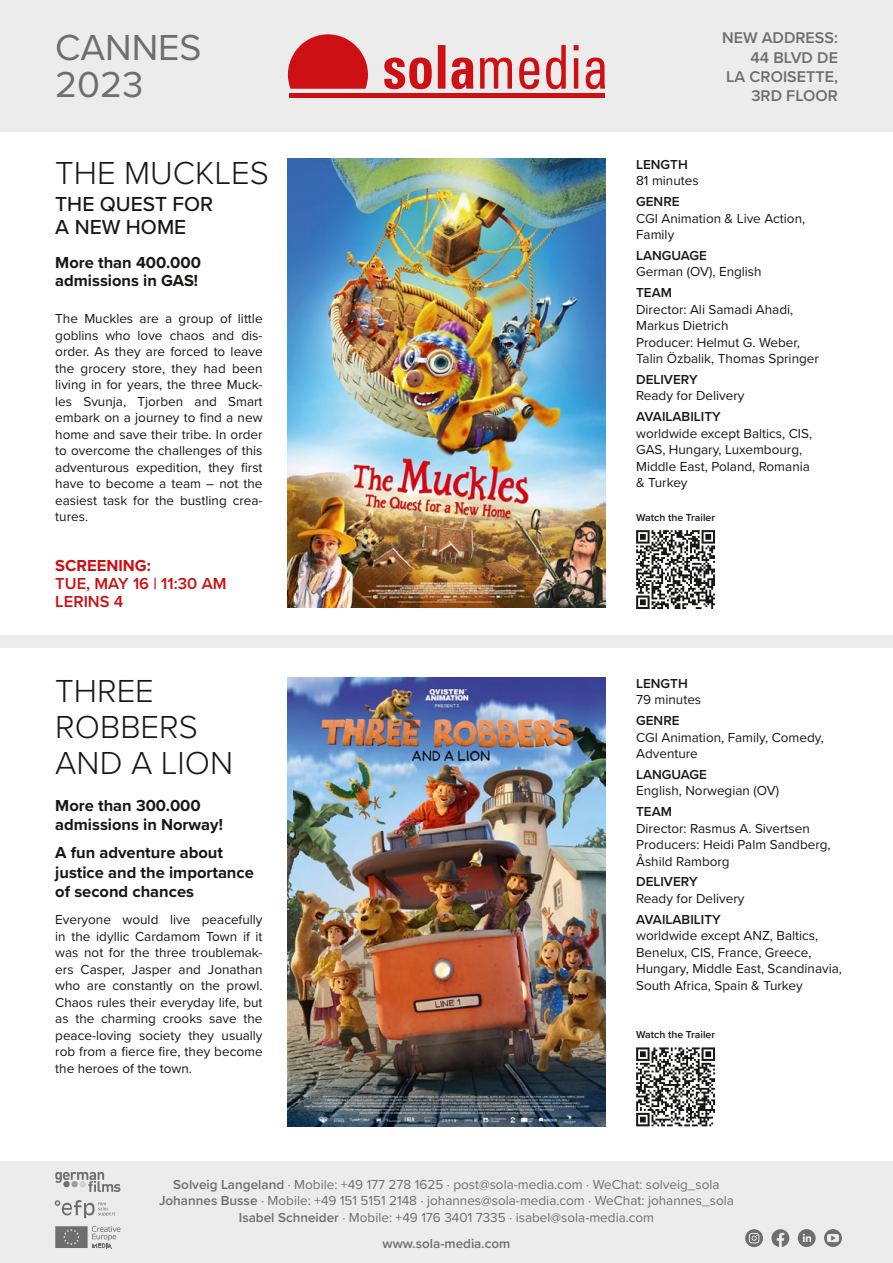
<style>
.page{position:relative;width:893px;height:1263px;background:#fff}
.page>*{position:absolute;margin:0;border:0;box-sizing:border-box;transform-origin:0 0}
.t1{font:37.5px/37.5px "Proxima Nova";color:#6e6e6e}
.t2{font:300 33px/36px "Proxima Nova";color:#181716}
.t3{font:500 21px/22.5px "Proxima Nova";color:#181716}
.t4{font:700 16.5px/19.5px "Proxima Nova";color:#181716}
.t5{font:600 16.5px/18px "Proxima Nova";color:#cd1013}
.t6{font:700 16.5px "Proxima Nova";color:#cd1013}
.t7{font:600 16.05px/19.4px "Proxima Nova";color:#6e6e6e;text-align:right}
.t8{font:13.5px/16.5px "Proxima Nova";color:#181716}
.t9{font:13.5px/16.5px "Proxima Nova";color:#6e6e6e;text-align:center}
.t10{font:600 13.5px "Proxima Nova";color:#181716}
.t11{font:600 13.5px "Proxima Nova";color:#6e6e6e}
.t12{font:600 10.5px "Proxima Nova";color:#181716}
.s1{font-weight:600}
</style>
<div class="page">
<div style="left:0;top:0;width:893px;height:131px;background:#ececec"></div>
<div style="left:0;top:1161px;width:893px;height:102px;background:#ececec"></div>
<svg style="left:288px;top:34px;width:80px;height:55px"></svg>
<svg style="left:384px;top:45px;width:221px;height:44px"></svg>
<hr style="left:289px;top:93px;width:316px;height:4px;background:#cd1013">
<svg style="left:771px;top:1229px;width:18px;height:18px"></svg>
<svg style="left:745px;top:1229px;width:18px;height:18px"></svg>
<svg style="left:798px;top:1229px;width:18px;height:18px"></svg>
<svg style="left:824px;top:1229px;width:18px;height:18px"></svg>
<svg style="left:55px;top:1226px;width:65px;height:23px"></svg>
<svg style="left:55px;top:1200px;width:60px;height:18px"></svg>
<svg style="left:55px;top:1172px;width:65px;height:20px"></svg>
<div style="left:0;top:635px;width:893px;height:13px;background:#ececec"></div>
<img style="left:288px;top:158px;width:317px;height:449px">
<svg style="left:636px;top:530px;width:79px;height:79px"></svg>
<img style="left:288px;top:677px;width:317px;height:449px">
<svg style="left:636px;top:1047px;width:79px;height:79px"></svg>
<h1 class="t1" style="left:55px;top:27px;width:148px">CANNES<br>2023</h1>
<p class="t7" style="left:722px;top:28px;width:117px">NEW ADDRESS:<br>44 BLVD DE<br>LA CROISETTE,<br>3RD FLOOR</p>
<h2 class="t2" style="left:55px;top:154px;width:215px">THE MUCKLES</h2>
<h3 class="t3" style="left:55px;top:192px;width:159px">THE QUEST FOR<br>A NEW HOME</h3>
<p class="t4" style="left:55px;top:253px;width:147px;line-height:18px">More than 400.000 admissions in GAS!</p>
<p class="t8" style="left:55px;top:310px;width:209px;text-align:justify">The Muckles are a group of little goblins who love chaos and dis&shy;order. As they are forced to leave the grocery store, they had been living in for years, the three Muck&shy;les Svunja, Tjorben and Smart embark on a journey to find a new home and save their tribe. In order to overcome the challenges of this adventurous expedition, they first have to become a team – not the easiest task for the bustling crea&shy;tures.</p>
<p class="t6" style="left:55px;top:553px;width:97px">SCREENING:</p>
<p class="t5" style="left:55px;top:574px;width:173px">TUE, MAY 16 | 11:30 AM<br>LERINS 4</p>
<h2 class="t2" style="left:55px;top:671px;width:179px">THREE<br>ROBBERS<br>AND A LION</h2>
<p class="t4" style="left:55px;top:795px;width:169px">More than 300.000 admissions in Norway!</p>
<p class="t4" style="left:55px;top:843px;width:200px">A fun adventure about justice and the importance of second chances</p>
<p class="t8" style="left:55px;top:911px;width:209px;text-align:justify">Everyone would live peacefully in the idyllic Cardamom Town if it was not for the three troublemak&shy;ers Casper, Jasper and Jonathan who are constantly on the prowl.<br>Chaos rules their everyday life, but as the charming crooks save the peace-loving society they usually rob from a fierce fire, they become the heroes of the town.</p>
<p class="t10" style="left:636px;top:154px;width:53px">LENGTH</p>
<p class="t8" style="left:636px;top:172px;width:64px">81 minutes</p>
<p class="t10" style="left:636px;top:192px;width:45px">GENRE</p>
<p class="t8" style="left:636px;top:209px;width:171px">CGI Animation &amp; Live Action,<br>Family</p>
<p class="t10" style="left:636px;top:245px;width:72px">LANGUAGE</p>
<p class="t8" style="left:636px;top:263px;width:127px">German (OV), English</p>
<p class="t10" style="left:636px;top:283px;width:37px">TEAM</p>
<p class="t8" style="left:636px;top:300px;width:184px">Director: Ali Samadi Ahadi,<br>Markus Dietrich<br>Producer: Helmut G. Weber,<br>Talin Özbalik, Thomas Springer</p>
<p class="t10" style="left:636px;top:369px;width:63px">DELIVERY</p>
<p class="t8" style="left:636px;top:387px;width:110px">Ready for Delivery</p>
<p class="t10" style="left:636px;top:407px;width:86px">AVAILABILITY</p>
<p class="t8" style="left:636px;top:424px;width:178px">worldwide except Baltics, CIS,<br>GAS, Hungary, Luxembourg,<br>Middle East, Poland, Romania &amp; Turkey</p>
<p class="t12" style="left:636px;top:509px;width:80px">Watch the Trailer</p>
<p class="t10" style="left:636px;top:673px;width:53px">LENGTH</p>
<p class="t8" style="left:636px;top:691px;width:67px">79 minutes</p>
<p class="t10" style="left:636px;top:710px;width:45px">GENRE</p>
<p class="t8" style="left:636px;top:728px;width:189px">CGI Animation, Family, Comedy,<br>Adventure</p>
<p class="t10" style="left:636px;top:764px;width:72px">LANGUAGE</p>
<p class="t8" style="left:636px;top:782px;width:144px">English, Norwegian (OV)</p>
<p class="t10" style="left:636px;top:801px;width:37px">TEAM</p>
<p class="t8" style="left:636px;top:819px;width:196px">Director: Rasmus A. Sivertsen<br>Producers: Heidi Palm Sandberg,<br>Åshild Ramborg</p>
<p class="t10" style="left:636px;top:872px;width:63px">DELIVERY</p>
<p class="t8" style="left:636px;top:889px;width:110px">Ready for Delivery</p>
<p class="t10" style="left:636px;top:909px;width:86px">AVAILABILITY</p>
<p class="t8" style="left:636px;top:927px;width:207px">worldwide except ANZ, Baltics,<br>Benelux, CIS, France, Greece,<br>Hungary, Middle East, Scandinavia,<br>South Africa, Spain &amp; Turkey</p>
<p class="t12" style="left:636px;top:1027px;width:80px">Watch the Trailer</p>
<p class="t9" style="left:159px;top:1175px;width:576px"><span class="s1">Solveig Langeland</span> · Mobile: +49 177 278 1625 · post@sola-media.com · WeChat: solveig_sola<br><span class="s1">Johannes Busse</span> · Mobile: +49 151 5151 2148 · johannes@sola-media.com · WeChat: johannes_sola<br><span class="s1">Isabel Schneider</span> · Mobile: +49 176 3401 7335 · isabel@sola-media.com</p>
<p class="t11" style="left:382px;top:1233px;width:129px">www.sola-media.com</p>
</div>
